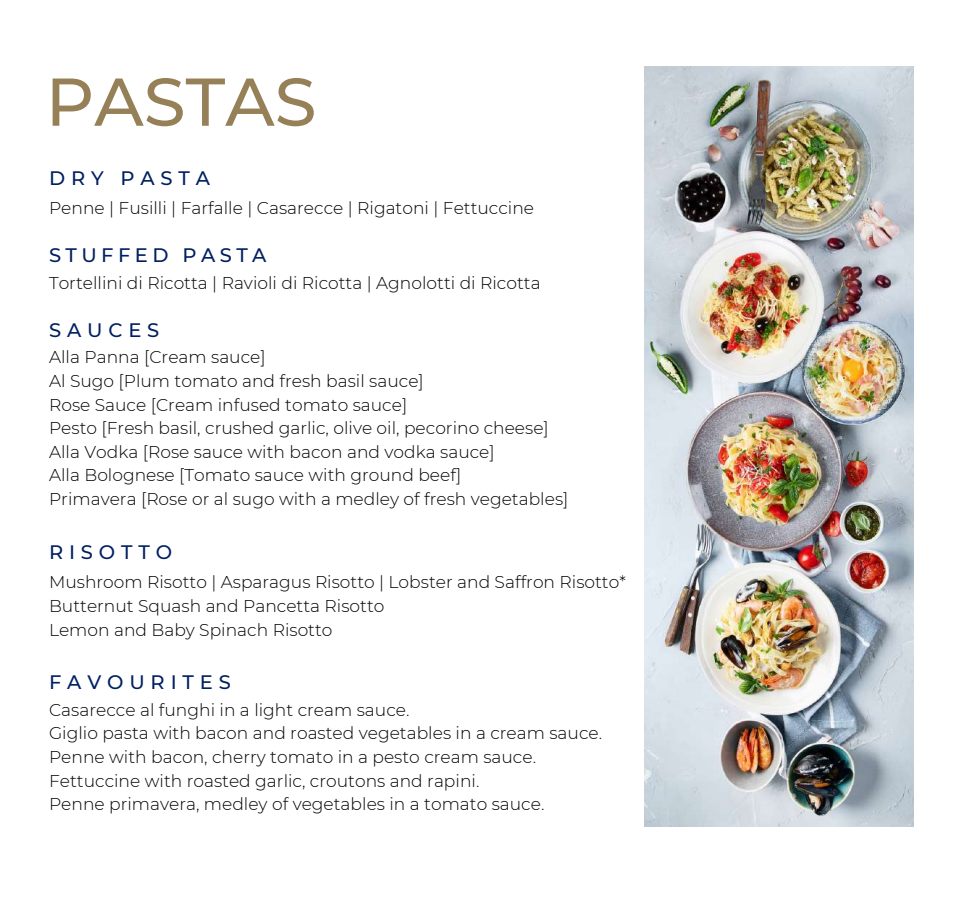
<style>
.page{position:relative;width:972px;height:918px;background:#fff}
.page>*{position:absolute;margin:0;border:0;box-sizing:border-box;transform-origin:0 0}
.t1{font:500 67.5px "Montserrat";color:#968057}
.t2{font:500 19.5px "Montserrat";letter-spacing:.3em;color:#002061}
.t3{font:500 19.5px "Montserrat";letter-spacing:.225em;color:#002061}
.t4{font:300 17.1px/23.7px "Montserrat";color:#000}
</style>
<div class="page">
<img style="left:644px;top:67px;width:269px;height:759px">
<h1 class="t1" style="left:46px;top:60px;width:273px">PASTAS</h1>
<p class="t2" style="left:49px;top:166px;width:163px">DRY PASTA</p>
<p class="t4" style="left:49px;top:196px;width:487px">Penne | Fusilli | Farfalle | Casarecce | Rigatoni | Fettuccine</p>
<p class="t3" style="left:49px;top:243px;width:219px">STUFFED PASTA</p>
<p class="t4" style="left:49px;top:271px;width:493px">Tortellini di Ricotta | Ravioli di Ricotta | Agnolotti di Ricotta</p>
<p class="t2" style="left:49px;top:318px;width:112px">SAUCES</p>
<p class="t4" style="left:49px;top:345px;width:521px">Alla Panna [Cream sauce]<br>Al Sugo [Plum tomato and fresh basil sauce]<br>Rose Sauce [Cream infused tomato sauce]<br>Pesto [Fresh basil, crushed garlic, olive oil, pecorino cheese] Alla Vodka [Rose sauce with bacon and vodka sauce]<br>Alla Bolognese [Tomato sauce with ground beef]<br>Primavera [Rose or al sugo with a medley of fresh vegetables]</p>
<p class="t2" style="left:49px;top:540px;width:125px">RISOTTO</p>
<p class="t4" style="left:49px;top:570px;width:578px">Mushroom Risotto | Asparagus Risotto | Lobster and Saffron Risotto*<br>Butternut Squash and Pancetta Risotto<br>Lemon and Baby Spinach Risotto</p>
<p class="t2" style="left:49px;top:670px;width:183px">FAVOURITES</p>
<p class="t4" style="left:49px;top:698px;width:555px">Casarecce al funghi in a light cream sauce.<br>Giglio pasta with bacon and roasted vegetables in a cream sauce.<br>Penne with bacon, cherry tomato in a pesto cream sauce.<br>Fettuccine with roasted garlic, croutons and rapini.<br>Penne primavera, medley of vegetables in a tomato sauce.</p>
</div>
